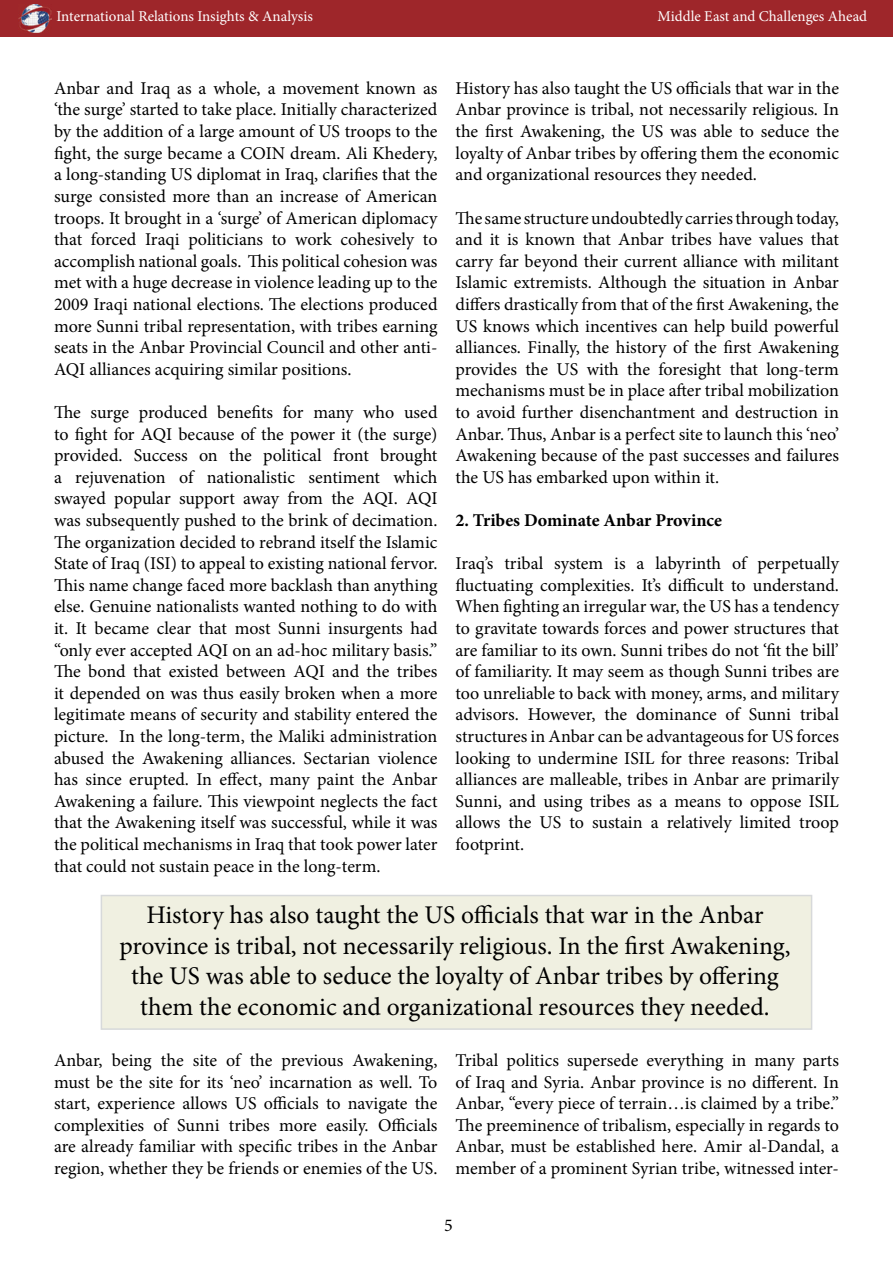
<style>
.page{position:relative;width:893px;height:1263px;background:#fff}
.page>*{position:absolute;margin:0;border:0;box-sizing:border-box;transform-origin:0 0}
.t1{font:25.5px/30.6px "Minion Pro";color:#000;text-align:center}
.t2{font:18px/21.6px "Minion Pro";color:#000;text-align:justify}
.t3{font:700 18px "Minion Pro";color:#000}
.t4{font:15px "Minion Pro";color:#fff}
</style>
<div class="page">
<div style="left:0;top:0;width:893px;height:37px;background:#9e262a"></div>
<div style="left:101px;top:895px;width:711px;height:135px;background:#f0f0e1;border:2px solid #d7d9da"></div>
<img style="left:18px;top:4px;width:33px;height:28px">
<p class="t4" style="left:56px;top:7px;width:258px">International Relations Insights &amp; Analysis</p>
<p class="t4" style="left:657px;top:6px;width:211px">Middle East and Challenges Ahead</p>
<p class="t2" style="left:54px;top:77px;width:385px">Anbar and Iraq as a whole, a movement known as ‘the surge’ started to take place. Initially characterized by the addition of a large amount of US troops to the fight, the surge became a COIN dream. Ali Khedery, a long-standing US diplomat in Iraq, clarifies that the surge consisted more than an increase of American troops. It brought in a ‘surge’ of American diplomacy that forced Iraqi politicians to work cohesively to accomplish national goals. This political cohesion was met with a huge decrease in violence leading up to the 2009 Iraqi national elections. The elections produced more Sunni tribal representation, with tribes earning seats in the Anbar Provincial Council and other anti-AQI alliances acquiring similar positions.</p>
<p class="t2" style="left:54px;top:401px;width:385px">The surge produced benefits for many who used to fight for AQI because of the power it (the surge) provided. Success on the political front brought a rejuvenation of nationalistic sentiment which swayed popular support away from the AQI. AQI was subsequently pushed to the brink of decimation.<br>The organization decided to rebrand itself the Islamic State of Iraq (ISI) to appeal to existing national fervor.<br>This name change faced more backlash than anything else. Genuine nationalists wanted nothing to do with it. It became clear that most Sunni insurgents had “only ever accepted AQI on an ad-hoc military basis.” The bond that existed between AQI and the tribes it depended on was thus easily broken when a more legitimate means of security and stability entered the picture. In the long-term, the Maliki administration abused the Awakening alliances. Sectarian violence has since erupted. In effect, many paint the Anbar Awakening a failure. This viewpoint neglects the fact that the Awakening itself was successful, while it was the political mechanisms in Iraq that took power later that could not sustain peace in the long-term.</p>
<p class="t2" style="left:455px;top:77px;width:385px">History has also taught the US officials that war in the Anbar province is tribal, not necessarily religious. In the first Awakening, the US was able to seduce the loyalty of Anbar tribes by offering them the economic and organizational resources they needed.</p>
<p class="t2" style="left:455px;top:207px;width:385px">The same structure undoubtedly carries through today, and it is known that Anbar tribes have values that carry far beyond their current alliance with militant Islamic extremists. Although the situation in Anbar differs drastically from that of the first Awakening, the US knows which incentives can help build powerful alliances. Finally, the history of the first Awakening provides the US with the foresight that long-term mechanisms must be in place after tribal mobilization to avoid further disenchantment and destruction in Anbar. Thus, Anbar is a perfect site to launch this ‘neo’ Awakening because of the past successes and failures the US has embarked upon within it.</p>
<p class="t3" style="left:455px;top:507px;width:268px">2. Tribes Dominate Anbar Province</p>
<p class="t2" style="left:455px;top:553px;width:385px">Iraq’s tribal system is a labyrinth of perpetually fluctuating complexities. It’s difficult to understand.<br>When fighting an irregular war, the US has a tendency to gravitate towards forces and power structures that are familiar to its own. Sunni tribes do not ‘fit the bill’ of familiarity. It may seem as though Sunni tribes are too unreliable to back with money, arms, and military advisors. However, the dominance of Sunni tribal structures in Anbar can be advantageous for US forces looking to undermine ISIL for three reasons: Tribal alliances are malleable, tribes in Anbar are primarily Sunni, and using tribes as a means to oppose ISIL allows the US to sustain a relatively limited troop footprint.</p>
<p class="t1" style="left:119px;top:900px;width:673px">History has also taught the US officials that war in the Anbar province is tribal, not necessarily religious. In the first Awakening, the US was able to seduce the loyalty of Anbar tribes by offering them the economic and organizational resources they needed.</p>
<p class="t2" style="left:54px;top:1049px;width:385px">Anbar, being the site of the previous Awakening, must be the site for its ‘neo’ incarnation as well. To start, experience allows US officials to navigate the complexities of Sunni tribes more easily. Officials are already familiar with specific tribes in the Anbar region, whether they be friends or enemies of the US.</p>
<p class="t2" style="left:455px;top:1049px;width:385px">Tribal politics supersede everything in many parts of Iraq and Syria. Anbar province is no different. In Anbar, “every piece of terrain…is claimed by a tribe.” The preeminence of tribalism, especially in regards to Anbar, must be established here. Amir al-Dandal, a member of a prominent Syrian tribe, witnessed inter-</p>
<p class="t2" style="left:444px;top:1215px;width:10px">5</p>
</div>
